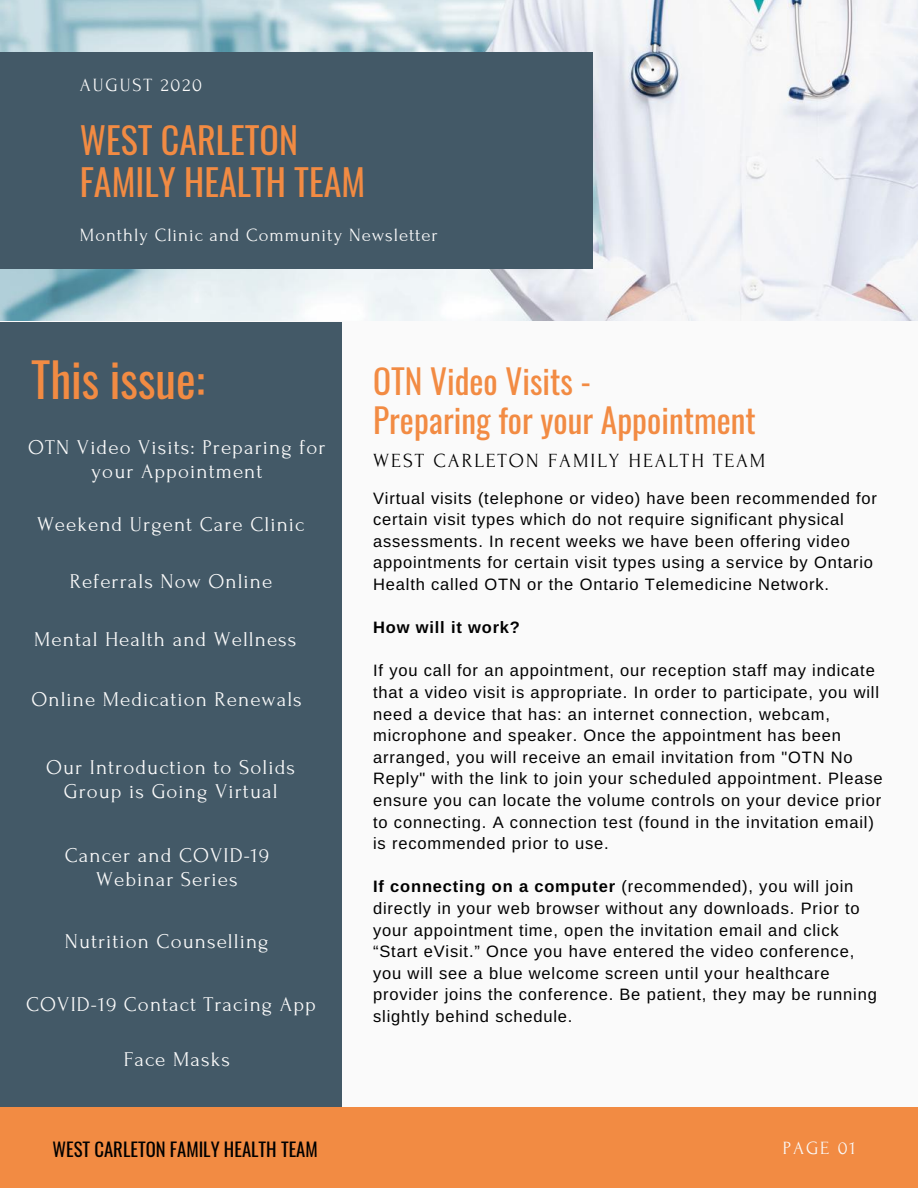
<style>
.page{position:relative;width:918px;height:1188px;background:#fafafa}
.page>*{position:absolute;margin:0;border:0;box-sizing:border-box;transform-origin:0 0}
.t1{font:46.65px "Oswald";color:#f28b43}
.t2{font:36px/42.3px "Oswald";color:#f28b43}
.t3{font:33.45px/39.8px "Oswald";color:#f28b43}
.t4{font:21px/24.3px "Forum";letter-spacing:.05em;color:#fafafa;text-align:center}
.t5{font:20.1px "Forum";letter-spacing:.1em;color:#000}
.t6{font:18.6px "Forum";letter-spacing:.05em;color:#fafafa}
.t7{font:18.6px "Oswald";color:#000}
.t8{font:18.6px "Forum";letter-spacing:.1em;color:#fafafa}
.t9{font:16.5px/21.6px "Arimo";letter-spacing:.05em;color:#000}
.t10{font:700 16.5px "Arimo";letter-spacing:.05em;color:#000}
.s1{font-weight:700}
</style>
<div class="page">
<div style="left:0;top:323px;width:342px;height:784px;background:#435967"></div>
<img style="left:0;top:0;width:918px;height:321px">
<div style="left:0;top:52px;width:593px;height:216px;background:#435967"></div>
<div style="left:0;top:1107px;width:918px;height:81px;background:#f28b43"></div>
<p class="t8" style="left:80px;top:75px;width:124px">AUGUST 2020</p>
<h2 class="t2" style="left:80px;top:118px;width:287px">WEST CARLETON<br>FAMILY HEALTH TEAM</h2>
<p class="t6" style="left:80px;top:225px;width:359px">Monthly Clinic and Community Newsletter</p>
<h1 class="t1" style="left:31px;top:343px;width:175px">This issue:</h1>
<p class="t4" style="left:28px;top:435px;width:299px">OTN Video Visits: Preparing for your Appointment</p>
<p class="t4" style="left:37px;top:513px;width:269px">Weekend Urgent Care Clinic</p>
<p class="t4" style="left:70px;top:569px;width:204px">Referrals Now Online</p>
<p class="t4" style="left:34px;top:628px;width:264px">Mental Health and Wellness</p>
<p class="t4" style="left:32px;top:688px;width:272px">Online Medication Renewals</p>
<p class="t4" style="left:46px;top:755px;width:250px">Our Introduction to Solids<br>Group is Going Virtual</p>
<p class="t4" style="left:65px;top:843px;width:206px">Cancer and COVID-19<br>Webinar Series</p>
<p class="t4" style="left:65px;top:929px;width:205px">Nutrition Counselling</p>
<p class="t4" style="left:26px;top:993px;width:291px">COVID-19 Contact Tracing App</p>
<p class="t4" style="left:124px;top:1047px;width:108px">Face Masks</p>
<h3 class="t3" style="left:373px;top:360px;width:384px">OTN Video Visits -<br>Preparing for your Appointment</h3>
<p class="t5" style="left:373px;top:450px;width:394px">WEST CARLETON FAMILY HEALTH TEAM</p>
<p class="t9" style="left:373px;top:487px;width:505px">Virtual visits (telephone or video) have been recommended for certain visit types which do not require significant physical assessments. In recent weeks we have been offering video appointments for certain visit types using a service by Ontario Health called OTN or the Ontario Telemedicine Network.</p>
<p class="t10" style="left:373px;top:618px;width:148px">How will it work?</p>
<p class="t9" style="left:373px;top:660px;width:511px">If you call for an appointment, our reception staff may indicate that a video visit is appropriate. In order to participate, you will need a device that has: an internet connection, webcam, microphone and speaker. Once the appointment has been arranged, you will receive an email invitation from "OTN No Reply" with the link to join your scheduled appointment. Please ensure you can locate the volume controls on your device prior to connecting. A connection test (found in the invitation email) is recommended prior to use.</p>
<p class="t9" style="left:373px;top:876px;width:505px"><span class="s1">If connecting on a computer</span> (recommended), you will join directly in your web browser without any downloads. Prior to your appointment time, open the invitation email and click “Start eVisit.” Once you have entered the video conference, you will see a blue welcome screen until your healthcare provider joins the conference. Be patient, they may be running slightly behind schedule.</p>
<p class="t7" style="left:53px;top:1135px;width:267px">WEST CARLETON FAMILY HEALTH TEAM</p>
<p class="t6" style="left:783px;top:1138px;width:74px">PAGE 01</p>
</div>
